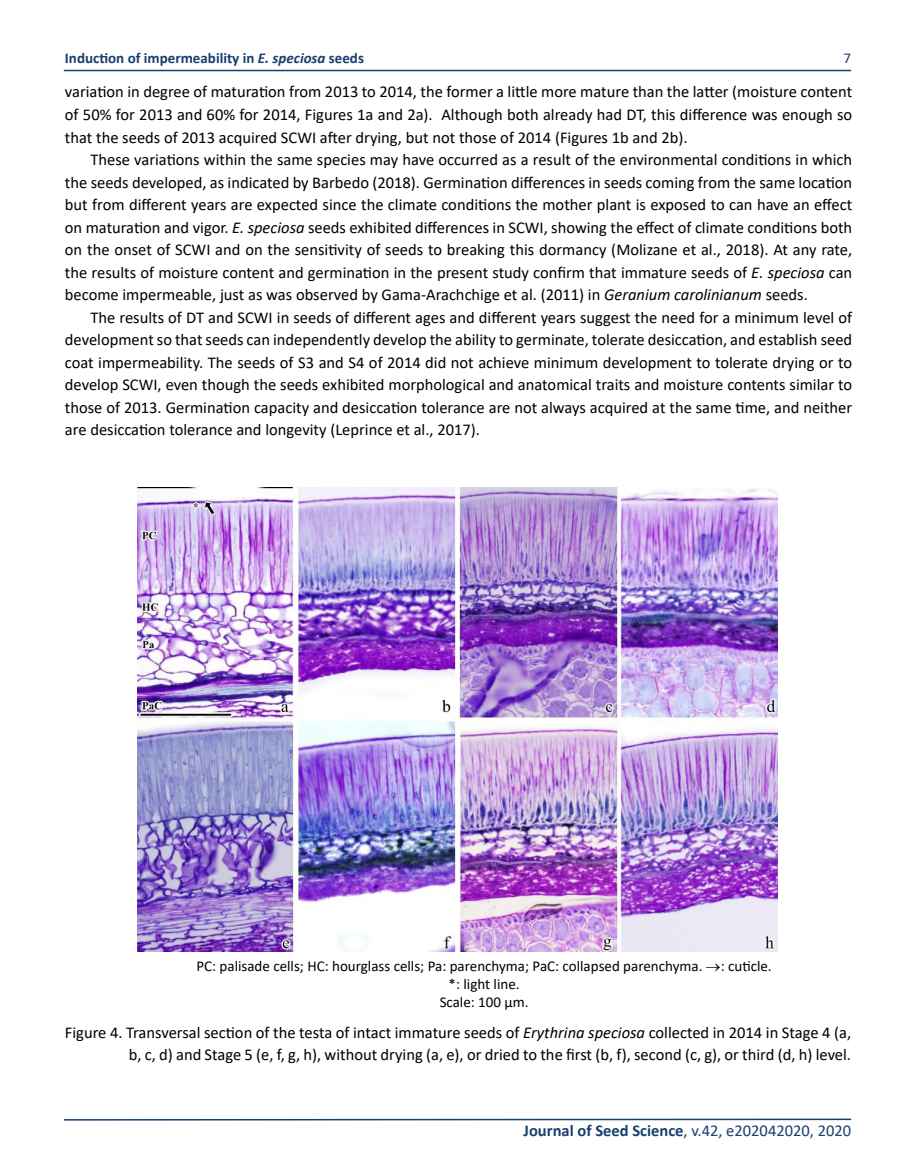
<style>
.page{position:relative;width:915px;height:1170px;background:#fff}
.page>*{position:absolute;margin:0;border:0;box-sizing:border-box;transform-origin:0 0}
.t1{font:16.5px/22.5px "Calibri";color:#000;text-align:justify}
.t2{font:16.5px "Calibri";color:#173f70}
.t3{font:15px/18px "Calibri";color:#000;text-align:center}
.t4{font:700 15px "Calibri";color:#173f70}
.t5{font:15px "Calibri";color:#173f70}
.s1{font-style:italic}
.s2{font-weight:700}
</style>
<div class="page">
<img style="left:138px;top:487px;width:639px;height:464px">
<svg style="left:63px;top:1118px;width:789px;height:3px;background:#8a9eb7"></svg>
<hr style="left:64px;top:70px;width:786px;height:1px;background:#173f70">
<p class="t4" style="left:65px;top:48px;width:300px">Induction of impermeability in <span class="s1">E. speciosa</span> seeds</p>
<p class="t5" style="left:843px;top:47px;width:9px">7</p>
<p class="t1" style="left:65px;top:80px;width:788px">variation in degree of maturation from 2013 to 2014, the former a little more mature than the latter (moisture content of 50% for 2013 and 60% for 2014, Figures 1a and 2a). Although both already had DT, this difference was enough so that the seeds of 2013 acquired SCWI after drying, but not those of 2014 (Figures 1b and 2b).</p>
<p class="t1" style="left:65px;top:148px;width:788px;text-indent:26px">These variations within the same species may have occurred as a result of the environmental conditions in which the seeds developed, as indicated by Barbedo (2018). Germination differences in seeds coming from the same location but from different years are expected since the climate conditions the mother plant is exposed to can have an effect on maturation and vigor. <span class="s1">E. speciosa</span> seeds exhibited differences in SCWI, showing the effect of climate conditions both on the onset of SCWI and on the sensitivity of seeds to breaking this dormancy (Molizane et al., 2018). At any rate, the results of moisture content and germination in the present study confirm that immature seeds of <span class="s1">E. speciosa</span> can become impermeable, just as was observed by Gama-Arachchige et al. (2011) in <span class="s1">Geranium carolinianum</span> seeds.</p>
<p class="t1" style="left:65px;top:305px;width:788px;text-indent:26px">The results of DT and SCWI in seeds of different ages and different years suggest the need for a minimum level of development so that seeds can independently develop the ability to germinate, tolerate desiccation, and establish seed coat impermeability. The seeds of S3 and S4 of 2014 did not achieve minimum development to tolerate drying or to develop SCWI, even though the seeds exhibited morphological and anatomical traits and moisture contents similar to those of 2013. Germination capacity and desiccation tolerance are not always acquired at the same time, and neither are desiccation tolerance and longevity (Leprince et al., 2017).</p>
<p class="t3" style="left:196px;top:956px;width:576px">PC: palisade cells; HC: hourglass cells; Pa: parenchyma; PaC: collapsed parenchyma. →: cuticle. *: light line.<br>Scale: 100 µm.</p>
<p class="t1" style="left:65px;top:1020px;width:787px;text-align:right">Figure 4. Transversal section of the testa of intact immature seeds of <span class="s1">Erythrina speciosa</span> collected in 2014 in Stage 4 (a, b, c, d) and Stage 5 (e, f, g, h), without drying (a, e), or dried to the first (b, f), second (c, g), or third (d, h) level.</p>
<p class="t2" style="left:523px;top:1118px;width:329px"><span class="s2">Journal of Seed Science</span>, v.42, e202042020, 2020</p>
</div>
